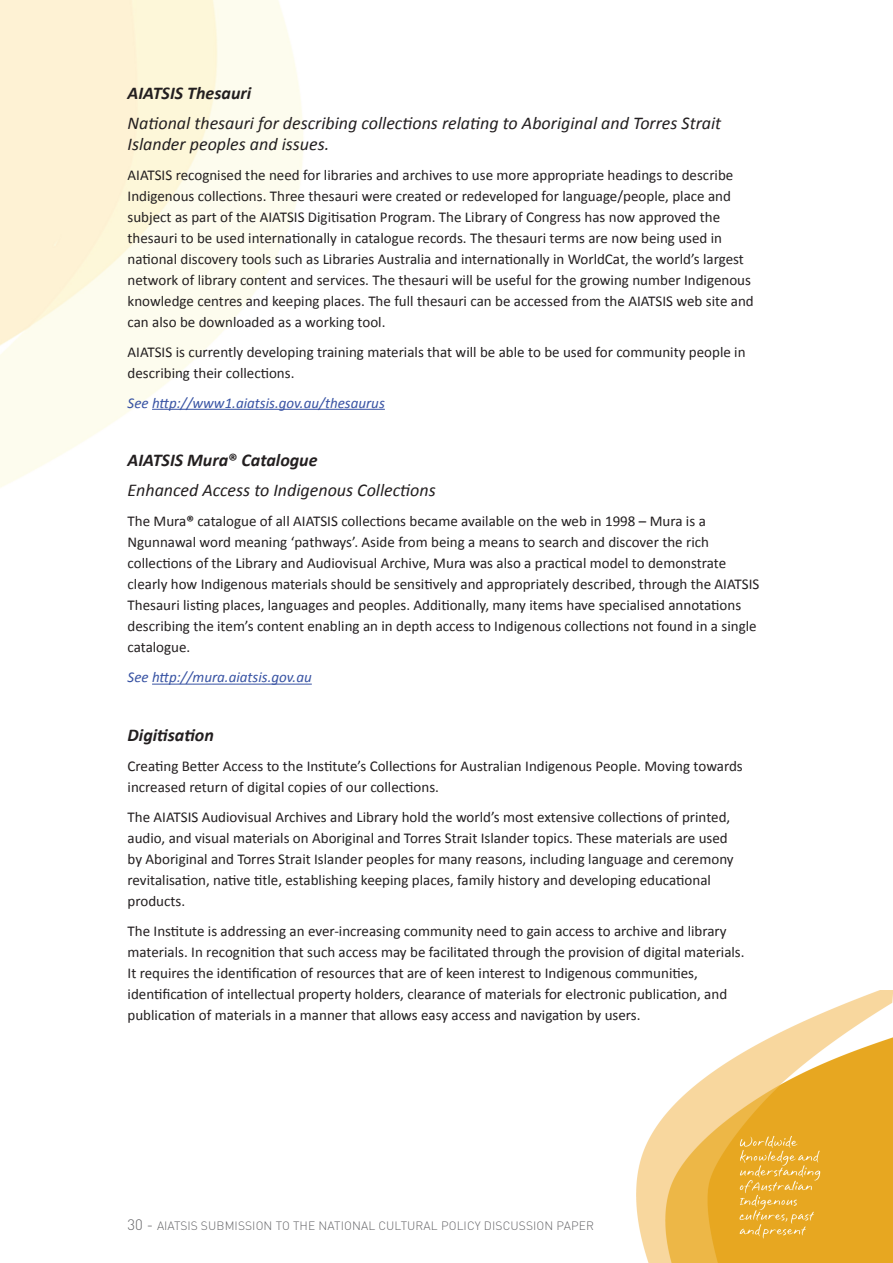
<style>
.page{position:relative;width:893px;height:1263px;background:#fff}
.page>*{position:absolute;margin:0;border:0;box-sizing:border-box;transform-origin:0 0}
.t1{font:italic 18px/21px "Calibri";color:#231f20}
.t2{font:italic 700 18px "Calibri";color:#231f20}
.t3{font:15px/21px "Calibri";color:#231f20}
.t4{font:italic 15px "Calibri";color:#3853a3}
.t5{font:300 12px "DINOT";letter-spacing:.01em;color:#67676a}
.s1{font-style:normal}
.s2{font-weight:700}
.s3{font-size:15px}
</style>
<div class="page">
<img style="left:636px;top:991px;width:257px;height:272px">
<hr style="left:152px;top:409px;width:233px;height:1px;background:#3853a3">
<hr style="left:152px;top:684px;width:160px;height:1px;background:#3853a3">
<h4 class="t2" style="left:128px;top:81px;width:125px">AIATSIS Thesauri</h4>
<p class="t1" style="left:128px;top:111px;width:595px">National thesauri for describing collections relating to Aboriginal and Torres Strait<br>Islander peoples and issues.</p>
<p class="t3" style="left:128px;top:163px;width:628px">AIATSIS recognised the need for libraries and archives to use more appropriate headings to describe Indigenous collections. Three thesauri were created or redeveloped for language/people, place and subject as part of the AIATSIS Digitisation Program. The Library of Congress has now approved the thesauri to be used internationally in catalogue records. The thesauri terms are now being used in national discovery tools such as Libraries Australia and internationally in WorldCat, the world’s largest network of library content and services. The thesauri will be useful for the growing number Indigenous knowledge centres and keeping places. The full thesauri can be accessed from the AIATSIS web site and can also be downloaded as a working tool.</p>
<p class="t3" style="left:128px;top:340px;width:620px">AIATSIS is currently developing training materials that will be able to be used for community people in describing their collections.</p>
<p class="t4" style="left:128px;top:393px;width:259px">See http://www1.aiatsis.gov.au/thesaurus</p>
<h4 class="t2" style="left:128px;top:449px;width:192px">AIATSIS Mura<span class="s1">®</span> Catalogue</h4>
<p class="t1" style="left:128px;top:479px;width:310px">Enhanced Access to Indigenous Collections</p>
<p class="t3" style="left:128px;top:510px;width:633px">The Mura<span class="s2">®</span> catalogue of all AIATSIS collections became available on the web in 1998 – Mura is a Ngunnawal word meaning ‘pathways’. Aside from being a means to search and discover the rich collections of the Library and Audiovisual Archive, Mura was also a practical model to demonstrate clearly how Indigenous materials should be sensitively and appropriately described, through the AIATSIS Thesauri listing places, languages and peoples. Additionally, many items have specialised annotations describing the item’s content enabling an in depth access to Indigenous collections not found in a single catalogue.</p>
<p class="t4" style="left:128px;top:668px;width:186px">See http://mura.aiatsis.gov.au</p>
<h4 class="t2" style="left:128px;top:724px;width:88px">Digitisation</h4>
<p class="t3" style="left:128px;top:755px;width:617px">Creating Better Access to the Institute’s Collections for Australian Indigenous People. Moving towards increased return of digital copies of our collections.</p>
<p class="t3" style="left:128px;top:806px;width:608px">The AIATSIS Audiovisual Archives and Library hold the world’s most extensive collections of printed, audio, and visual materials on Aboriginal and Torres Strait Islander topics. These materials are used by Aboriginal and Torres Strait Islander peoples for many reasons, including language and ceremony revitalisation, native title, establishing keeping places, family history and developing educational products.</p>
<p class="t3" style="left:128px;top:920px;width:618px">The Institute is addressing an ever-increasing community need to gain access to archive and library materials. In recognition that such access may be facilitated through the provision of digital materials.<br>It requires the identification of resources that are of keen interest to Indigenous communities, identification of intellectual property holders, clearance of materials for electronic publication, and publication of materials in a manner that allows easy access and navigation by users.</p>
<p class="t5" style="left:128px;top:1218px;width:468px"><span class="s3">30 -</span> AIATSIS SUBMISSION TO THE NATIONAL CULTURAL POLICY DISCUSSION PAPER</p>
</div>
